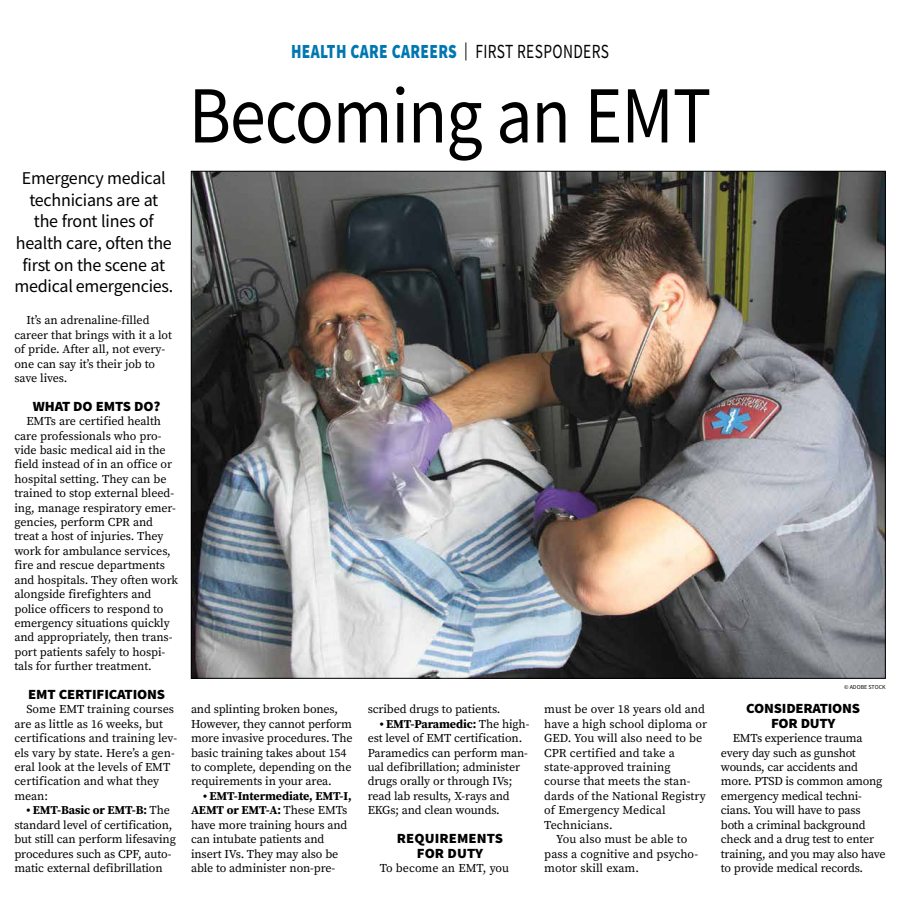
<style>
.page{position:relative;width:900px;height:908px;background:#fff}
.page>*{position:absolute;margin:0;border:0;box-sizing:border-box;transform-origin:0 0}
.t1{font:81px "Source Sans Pro";letter-spacing:-.015em;color:#000;scale:.89 1}
.t2{font:900 20px "Source Sans Pro";letter-spacing:.025em;color:#0077b1;scale:.77 1}
.t3{font:18px/21.6px "Source Sans Pro";letter-spacing:-.015em;color:#000;text-align:center}
.t4{font:900 14px/14.4px "Source Sans Pro";letter-spacing:-.01em;color:#000;text-align:center;scale:1.05 1}
.t5{font:12px/14.4px "Source Serif Pro";letter-spacing:-.01em;color:#000}
.t6{font:6px "Source Sans Pro";color:#000}
.s1{font-weight:700}
.s2{font-weight:400;font-size:18px;color:#000}
.s3{font-weight:400;color:#000}
</style>
<div class="page">
<img style="left:193px;top:173px;width:691px;height:503px">
<h3 class="t3" style="left:14px;top:167px;width:160px">Emergency medical technicians are at<br>the front lines of health care, often the first on the scene at medical emergencies.</h3>
<p class="t5" style="left:14px;top:313px;width:159px;text-indent:12px">It’s an adrenaline-filled career that brings with it a lot of pride. After all, not every&shy;one can say it’s their job to save lives.</p>
<p class="t4" style="left:33px;top:398px;width:123px">WHAT DO EMTS DO?</p>
<p class="t5" style="left:14px;top:414px;width:165px;text-indent:12px">EMTs are certified health care professionals who pro&shy;vide basic medical aid in the field instead of in an office or hospital setting. They can be trained to stop external bleed&shy;ing, manage respiratory emer&shy;gencies, perform CPR and treat a host of injuries. They work for ambulance services, fire and rescue departments and hospitals. They often work alongside firefighters and police officers to respond to emergency situations quickly and appropriately, then trans&shy;port patients safely to hospi&shy;tals for further treatment.</p>
<p class="t4" style="left:28px;top:686px;width:132px">EMT CERTIFICATIONS</p>
<p class="t5" style="left:14px;top:702px;width:164px;text-indent:12px">Some EMT training courses are as little as 16 weeks, but certifications and training lev&shy;els vary by state. Here’s a gen&shy;eral look at the levels of EMT certification and what they mean:</p>
<p class="t5" style="left:14px;top:803px;width:163px;text-indent:12px"><span class="s1">• EMT-Basic or EMT-B:</span> The standard level of certification, but still can perform lifesaving procedures such as CPF, auto&shy;matic external defibrillation</p>
<h2 class="t2" style="left:291px;top:38px;width:414px">HEALTH CARE CAREERS <span class="s2">|</span> <span class="s3">FIRST RESPONDERS</span></h2>
<h1 class="t1" style="left:189px;top:64px;width:589px">Becoming an EMT</h1>
<p class="t5" style="left:191px;top:702px;width:163px">and splinting broken bones,<br>However, they cannot perform more invasive procedures. The basic training takes about 154 to complete, depending on the requirements in your area.</p>
<p class="t5" style="left:191px;top:789px;width:162px;text-indent:12px"><span class="s1">• EMT-Intermediate, EMT-I,<br>AEMT or EMT-A:</span> These EMTs have more training hours and can intubate patients and insert IVs. They may also be able to administer non-pre-</p>
<p class="t5" style="left:368px;top:702px;width:134px">scribed drugs to patients.</p>
<p class="t5" style="left:368px;top:717px;width:163px;text-indent:12px"><span class="s1">• EMT-Paramedic:</span> The high&shy;est level of EMT certification.<br>Paramedics can perform man&shy;ual defibrillation; administer drugs orally or through IVs; read lab results, X-rays and<br>EKGs; and clean wounds.</p>
<p class="t4" style="left:397px;top:830px;width:103px">REQUIREMENTS<br>FOR DUTY</p>
<p class="t5" style="left:380px;top:861px;width:131px">To become an EMT, you</p>
<p class="t5" style="left:544px;top:702px;width:162px">must be over 18 years old and</p>
<p class="t5" style="left:544px;top:717px;width:164px">have a high school diploma or</p>
<p class="t5" style="left:544px;top:731px;width:159px">GED. You will also need to be</p>
<p class="t5" style="left:544px;top:745px;width:132px">CPR certified and take a</p>
<p class="t5" style="left:544px;top:760px;width:128px">state-approved training</p>
<p class="t5" style="left:544px;top:774px;width:148px">course that meets the stan-</p>
<p class="t5" style="left:544px;top:789px;width:163px">dards of the National Registry</p>
<p class="t5" style="left:544px;top:803px;width:123px">of Emergency Medical</p>
<p class="t5" style="left:544px;top:817px;width:70px">Technicians.</p>
<p class="t5" style="left:556px;top:832px;width:133px">You also must be able to</p>
<p class="t5" style="left:544px;top:846px;width:155px">pass a cognitive and psycho-</p>
<p class="t5" style="left:544px;top:861px;width:96px">motor skill exam.</p>
<p class="t6" style="left:844px;top:683px;width:43px">© ADOBE STOCK</p>
<p class="t4" style="left:746px;top:701px;width:110px">CONSIDERATIONS<br>FOR DUTY</p>
<p class="t5" style="left:721px;top:731px;width:166px;text-indent:12px">EMTs experience trauma every day such as gunshot wounds, car accidents and more. PTSD is common among emergency medical techni&shy;cians. You will have to pass both a criminal background check and a drug test to enter training, and you may also have to provide medical records.</p>
</div>
